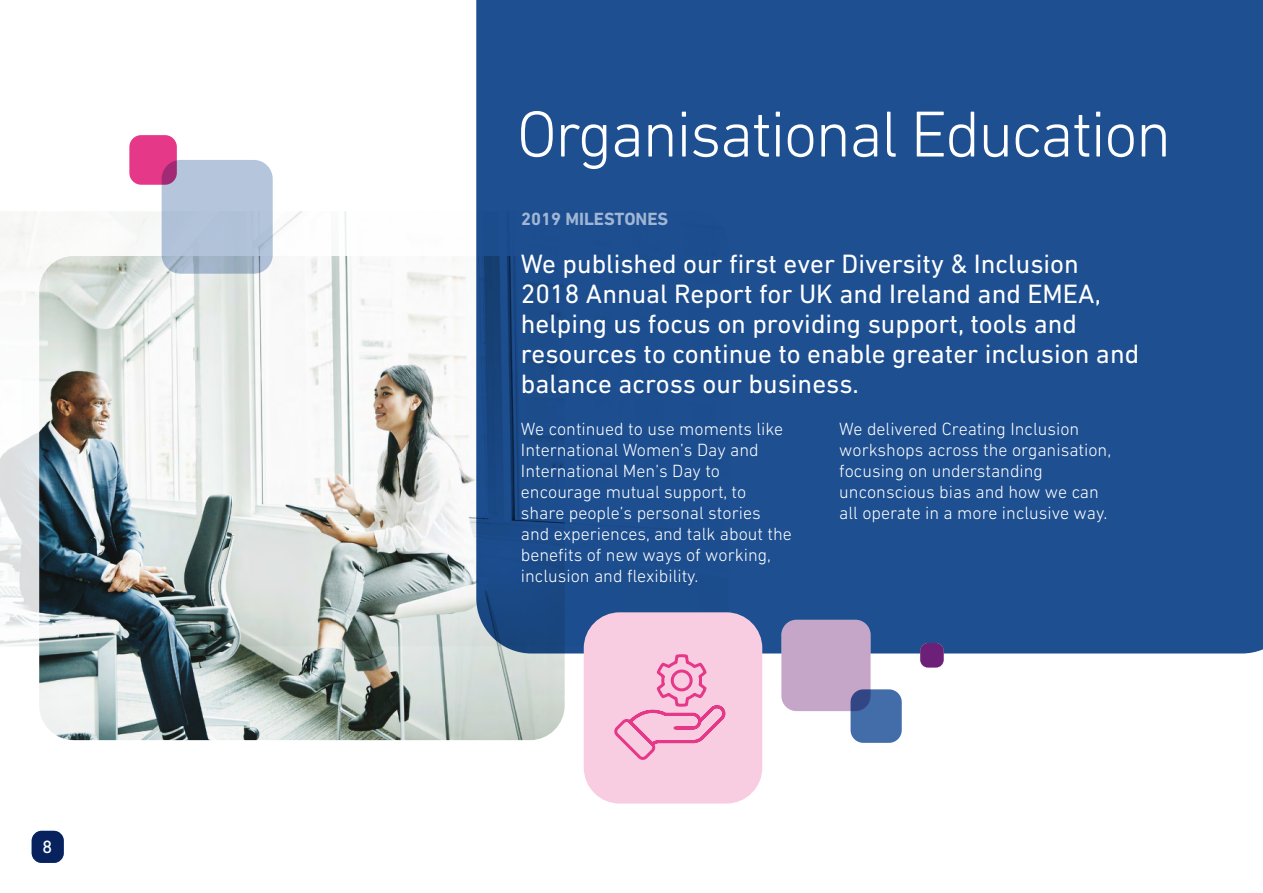
<style>
.page{position:relative;width:1263px;height:893px;background:#fff}
.page>*{position:absolute;margin:0;border:0;box-sizing:border-box;transform-origin:0 0}
.t1{font:300 66px "DIN Next LT Pro";letter-spacing:-.03em;color:#fff}
.t2{font:27px/30px "DIN Next LT Pro";color:#fff}
.t3{font:300 18px/21px "DIN Next LT Pro";color:#fff}
.t4{font:700 18px "DIN Next LT Pro";color:#a0b6d4}
.t5{font:18px "DIN Next LT Pro";color:#fff}
</style>
<div class="page">
<img style="left:0;top:211px;width:347px;height:435px">
<img style="left:39px;top:256px;width:526px;height:484px">
<div style="left:476px;top:0;width:787px;height:653px;background:#1d4f91"></div>
<div style="left:32px;top:831px;width:32px;height:32px;background:#08225e;border-radius:10px"></div>
<svg style="left:162px;top:160px;width:111px;height:114px;fill:#b2c3da"></svg>
<div style="left:129px;top:135px;width:48px;height:50px;background:#e63888;border-radius:12px"></div>
<div style="left:781px;top:620px;width:89px;height:91px;background:#c5a6c9;border-radius:15px"></div>
<svg style="left:850px;top:689px;width:52px;height:54px;fill:#426da9"></svg>
<div style="left:920px;top:643px;width:24px;height:25px;background:#6d2077;border-radius:8px"></div>
<div style="left:584px;top:612px;width:178px;height:191px;background:#f9cde1;border-radius:36px"></div>
<svg style="left:614px;top:654px;width:112px;height:106px"></svg>
<p class="t5" style="left:42px;top:836px;width:11px">8</p>
<h1 class="t1" style="left:517px;top:96px;width:656px">Organisational Education</h1>
<p class="t4" style="left:521px;top:208px;width:149px">2019 MILESTONES</p>
<h2 class="t2" style="left:521px;top:248px;width:620px">We published our first ever Diversity &amp; Inclusion 2018 Annual Report for UK and Ireland and EMEA, helping us focus on providing support, tools and resources to continue to enable greater inclusion and balance across our business.</h2>
<p class="t3" style="left:521px;top:418px;width:272px">We continued to use moments like<br>International Women’s Day and<br>International Men’s Day to encourage mutual support, to share people’s personal stories and experiences, and talk about the benefits of new ways of working, inclusion and flexibility.</p>
<p class="t3" style="left:839px;top:418px;width:273px">We delivered Creating Inclusion workshops across the organisation, focusing on understanding unconscious bias and how we can all operate in a more inclusive way.</p>
</div>
